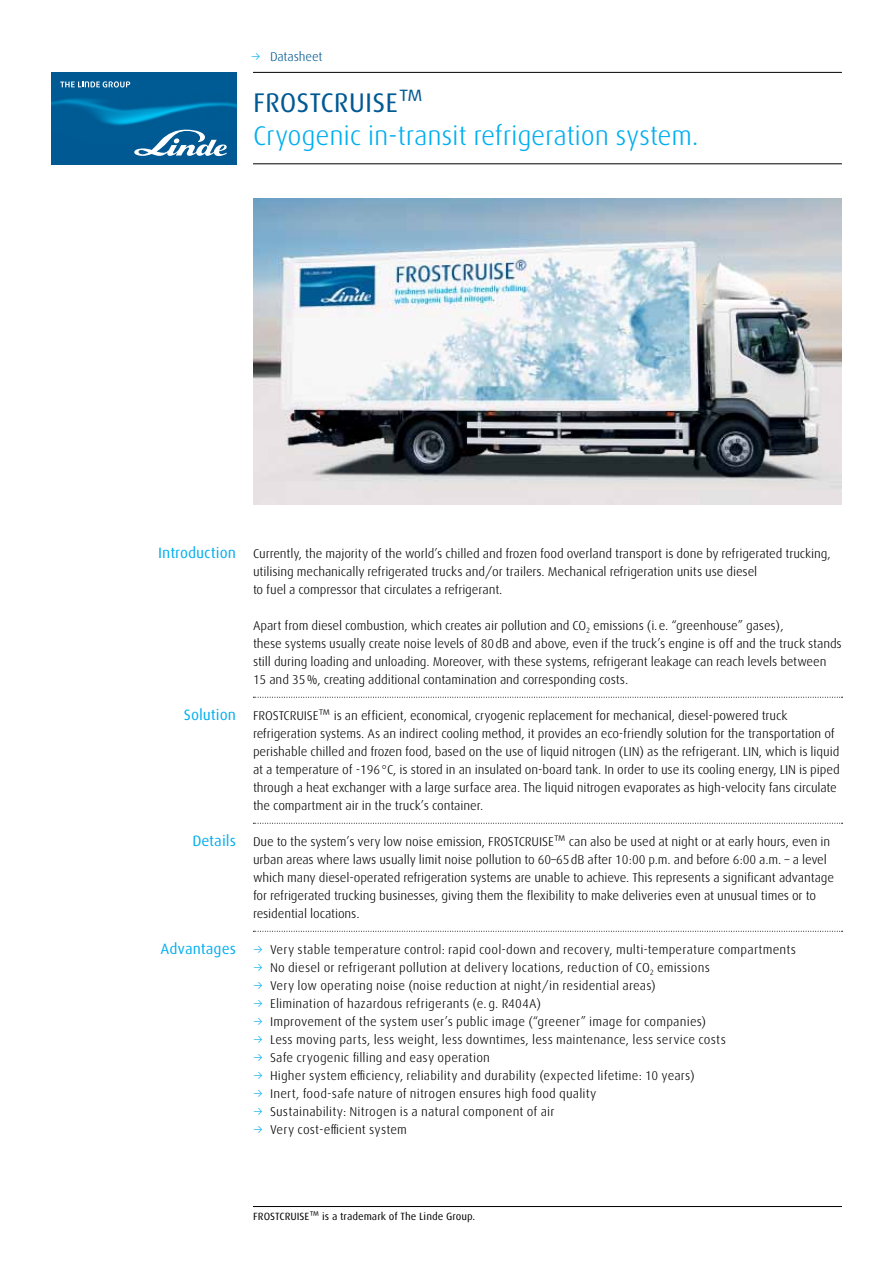
<style>
.page{position:relative;width:893px;height:1263px;background:#fff}
.page>*{position:absolute;margin:0;border:0;box-sizing:border-box;transform-origin:0 0}
.t1{font:300 27px "Linde Dax Global";letter-spacing:-.01em;color:#00aeef}
.t2{font:27px "Linde Dax Global";color:#005993}
.t3{font:15px "Linde Dax Global";color:#00aeef}
.t4{font:300 12.75px/18px "Linde Dax Global";letter-spacing:-.01em;color:#000}
.t5{font:300 12.75px "Linde Dax Global";letter-spacing:.01em;color:#000}
.t6{font:300 12.75px "Linde Dax Global";letter-spacing:.015em;color:#000}
.t7{font:300 12.75px "Linde Dax Global";letter-spacing:-.015em;color:#005993}
.t8{font:10.5px "Linde Dax Global";color:#000}
.s1{color:#00aeef}
</style>
<div class="page">
<hr style="left:253px;top:72px;width:589px;height:1px;background:#000">
<hr style="left:253px;top:163px;width:589px;height:1px;background:#000">
<svg style="left:253px;top:697px;width:590px;height:1px"></svg>
<svg style="left:253px;top:823px;width:590px;height:1px"></svg>
<svg style="left:253px;top:931px;width:590px;height:1px"></svg>
<img style="left:253px;top:198px;width:589px;height:306px">
<hr style="left:253px;top:1206px;width:589px;height:1px;background:#000">
<img style="left:51px;top:72px;width:185px;height:93px">
<svg style="left:134px;top:130px;width:93px;height:26px"></svg>
<svg style="left:60px;top:81px;width:70px;height:7px"></svg>
<p class="t7" style="left:251px;top:49px;width:73px"><span class="s1">→</span> Datasheet</p>
<h1 class="t2" style="left:253px;top:87px;width:172px">FROSTCRUISE™</h1>
<h1 class="t1" style="left:253px;top:120px;width:447px">Cryogenic in-transit refrigeration system.</h1>
<p class="t3" style="left:158px;top:544px;width:79px">Introduction</p>
<p class="t3" style="left:184px;top:706px;width:54px">Solution</p>
<p class="t3" style="left:192px;top:832px;width:45px">Details</p>
<p class="t3" style="left:161px;top:940px;width:77px">Advantages</p>
<p class="t4" style="left:253px;top:545px;width:579px">Currently, the majority of the world’s chilled and frozen food overland transport is done by refrigerated trucking, utilising mechanically refrigerated trucks and/or trailers. Mechanical refrigeration units use diesel<br>to fuel a compressor that circulates a refrigerant.</p>
<p class="t4" style="left:253px;top:617px;width:590px">Apart from diesel combustion, which creates air pollution and CO<sub>2</sub> emissions (i.e. “greenhouse” gases),<br>these systems usually create noise levels of 80dB and above, even if the truck’s engine is off and the truck stands still during loading and unloading. Moreover, with these systems, refrigerant leakage can reach levels between 15 and 35%, creating additional contamination and corresponding costs.</p>
<p class="t4" style="left:253px;top:707px;width:588px">FROSTCRUISE™ is an efficient, economical, cryogenic replacement for mechanical, diesel-powered truck refrigeration systems. As an indirect cooling method, it provides an eco-friendly solution for the transportation of perishable chilled and frozen food, based on the use of liquid nitrogen (LIN) as the refrigerant. LIN, which is liquid at a temperature of -196°C, is stored in an insulated on-board tank. In order to use its cooling energy, LIN is piped through a heat exchanger with a large surface area. The liquid nitrogen evaporates as high-velocity fans circulate the compartment air in the truck’s container.</p>
<p class="t4" style="left:253px;top:833px;width:583px">Due to the system’s very low noise emission, FROSTCRUISE™ can also be used at night or at early hours, even in urban areas where laws usually limit noise pollution to 60–65dB after 10:00 p.m. and before 6:00 a.m. – a level which many diesel-operated refrigeration systems are unable to achieve. This represents a significant advantage for refrigerated trucking businesses, giving them the flexibility to make deliveries even at unusual times or to residential locations.</p>
<p class="t6" style="left:253px;top:942px;width:545px"><span class="s1">→</span> Very stable temperature control: rapid cool-down and recovery, multi-temperature compartments</p>
<p class="t5" style="left:253px;top:960px;width:458px"><span class="s1">→</span> No diesel or refrigerant pollution at delivery locations, reduction of CO<sub>2</sub> emissions</p>
<p class="t5" style="left:253px;top:978px;width:404px"><span class="s1">→</span> Very low operating noise (noise reduction at night/in residential areas)</p>
<p class="t5" style="left:253px;top:996px;width:290px"><span class="s1">→</span> Elimination of hazardous refrigerants (e.g. R404A)</p>
<p class="t5" style="left:253px;top:1014px;width:455px"><span class="s1">→</span> Improvement of the system user’s public image (“greener” image for companies)</p>
<p class="t5" style="left:253px;top:1032px;width:474px"><span class="s1">→</span> Less moving parts, less weight, less downtimes, less maintenance, less service costs</p>
<p class="t5" style="left:253px;top:1050px;width:238px"><span class="s1">→</span> Safe cryogenic filling and easy operation</p>
<p class="t5" style="left:253px;top:1068px;width:443px"><span class="s1">→</span> Higher system efficiency, reliability and durability (expected lifetime: 10 years)</p>
<p class="t5" style="left:253px;top:1086px;width:345px"><span class="s1">→</span> Inert, food-safe nature of nitrogen ensures high food quality</p>
<p class="t5" style="left:253px;top:1104px;width:303px"><span class="s1">→</span> Sustainability: Nitrogen is a natural component of air</p>
<p class="t5" style="left:253px;top:1122px;width:155px"><span class="s1">→</span> Very cost-efficient system</p>
<p class="t8" style="left:253px;top:1210px;width:224px">FROSTCRUISE™ is a trademark of The Linde Group.</p>
</div>
